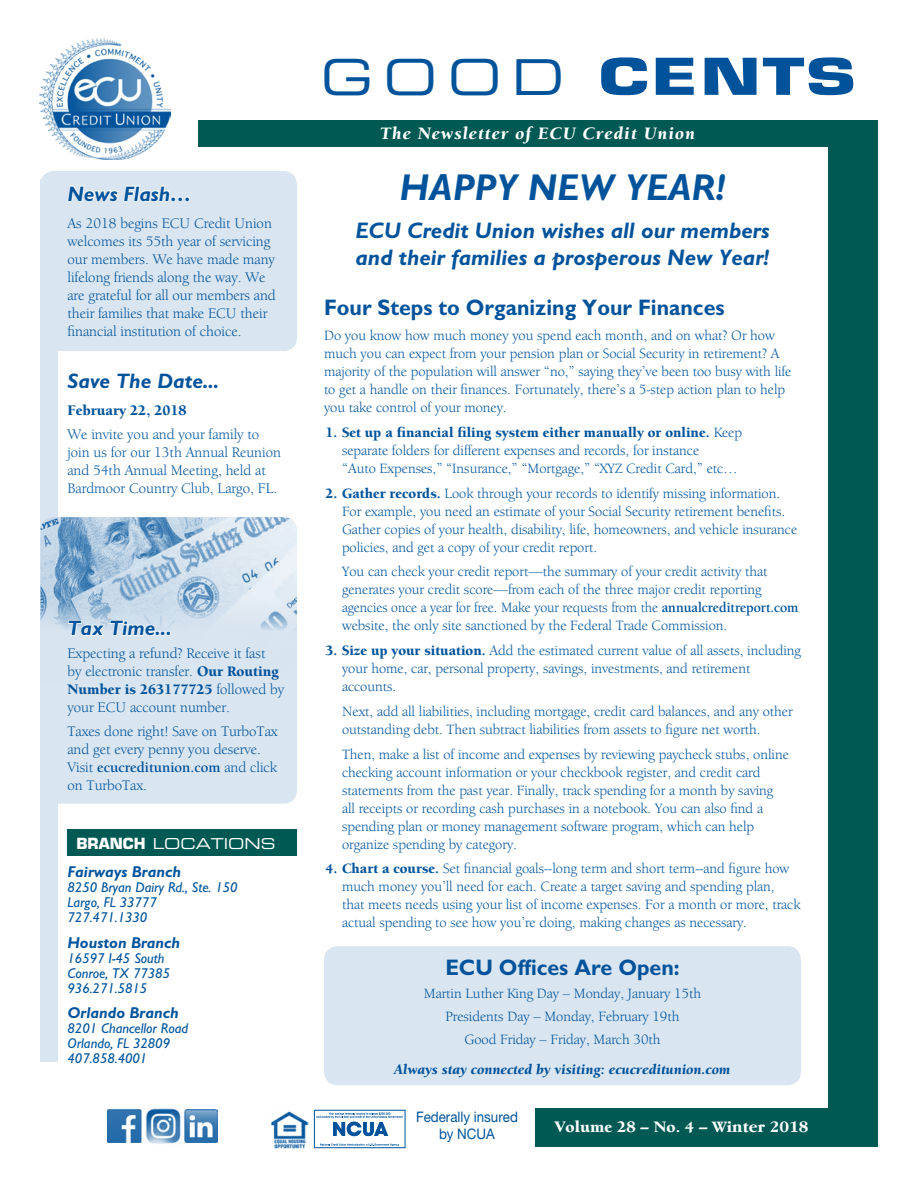
<style>
.page{position:relative;width:918px;height:1188px;background:#fff}
.page>*{position:absolute;margin:0;border:0;box-sizing:border-box;transform-origin:0 0}
.t1{font:700 49.5px "Eurostile";letter-spacing:.03em;color:#00539b;scale:1.4 1}
.t2{font:italic 700 37.5px "Gill Sans";color:#00539b}
.t3{font:italic 700 22.5px/27px "Gill Sans";color:#00539b}
.t4{font:700 22.5px "Gill Sans";color:#00539b;scale:.95 1}
.t5{font:italic 700 21px "Gill Sans";color:#00539b}
.t6{font:italic 900 18px "Berkeley Oldstyle IT Cby BT";letter-spacing:.06em;color:#fff}
.t7{font:900 16.5px "Berkeley Oldstyle IT Cby BT";color:#fff;scale:1.05 1}
.t8{font:italic 700 15.75px "Gill Sans";color:#00539b}
.t9{font:15px/18px "Berkeley Oldstyle IT Cby BT";color:#00539b}
.t10{font:15px "Eurostile Extended Two";color:#fff}
.t11{font:900 15px "Berkeley Oldstyle IT Cby BT";color:#00539b}
.t12{font:14.7px/18px "Berkeley Oldstyle IT Cby BT";color:#00539b}
.t13{font:italic 900 14.7px "Berkeley Oldstyle IT Cby BT";color:#00539b}
.t14{font:14.55px/17.4px "Helvetica Neue";color:#00539b;text-align:center;scale:.92 1}
.t15{font:italic 14.25px/15px "Gill Sans";color:#00539b}
.s1{font-weight:900}
.s2{font-weight:700}
.s3{font-family:"Eurostile";font-weight:700}
.s4{font-family:"Eurostile Extended Two";font-weight:400}
.s5{font-family:"Garamond IT Cby BT";font-weight:700}
</style>
<div class="page">
<div style="left:40px;top:179px;width:18px;height:883px;background:#d9e5f0"></div>
<div style="left:536px;top:1108px;width:294px;height:40px;background:#005953"></div>
<div style="left:324px;top:946px;width:477px;height:139px;background:#d9e5f0;border-radius:14px"></div>
<img style="left:40px;top:39px;width:130px;height:121px">
<div style="left:68px;top:829px;width:229px;height:27px;background:#005953"></div>
<img style="left:108px;top:1109px;width:34px;height:33px">
<img style="left:146px;top:1108px;width:35px;height:36px">
<img style="left:183px;top:1109px;width:34px;height:33px">
<img style="left:271px;top:1111px;width:37px;height:38px">
<div style="left:314px;top:1110px;width:91px;height:38px;border:1px solid #00539b"></div>
<svg style="left:320px;top:1144px;width:79px;height:2px"></svg>
<svg style="left:316px;top:1112px;width:87px;height:24px"></svg>
<div style="left:828px;top:146px;width:50px;height:1002px;background:#005953"></div>
<div style="left:198px;top:120px;width:680px;height:27px;background:#005953"></div>
<div style="left:40px;top:171px;width:257px;height:180px;background:#d9e5f0;border-radius:14px"></div>
<div style="left:40px;top:517px;width:257px;height:287px;background:#d9e5f0;border-radius:14px"></div>
<img style="left:40px;top:517px;width:257px;height:113px">
<svg style="left:67px;top:185px;width:123px;height:17px"></svg>
<svg style="left:67px;top:619px;width:104px;height:17px"></svg>
<h3 class="t5" style="left:68px;top:181px;width:125px">News Flash…</h3>
<p class="t9" style="left:68px;top:214px;width:210px">As 2018 begins ECU Credit Union welcomes its 55th year of servicing our members. We have made many lifelong friends along the way. We are grateful for all our members and their families that make ECU their financial institution of choice.</p>
<h3 class="t5" style="left:68px;top:369px;width:153px">Save The Date...</h3>
<p class="t11" style="left:68px;top:401px;width:121px">February 22, 2018</p>
<p class="t9" style="left:68px;top:425px;width:215px">We invite you and your family to join us for our 13th Annual Reunion and 54th Annual Meeting, held at<br>Bardmoor Country Club, Largo, FL.</p>
<h3 class="t5" style="left:68px;top:616px;width:106px">Tax Time...</h3>
<p class="t9" style="left:68px;top:644px;width:218px">Expecting a refund? Receive it fast<br>by electronic transfer. <span class="s1">Our Routing<br>Number is 263177725</span> followed by your ECU account number.</p>
<p class="t9" style="left:68px;top:722px;width:212px">Taxes done right! Save on TurboTax and get every penny you deserve.<br>Visit <span class="s2">ecucreditunion.com</span> and click on TurboTax.</p>
<p class="t10" style="left:77px;top:833px;width:201px"><span class="s3">BRANCH</span> LOCATIONS</p>
<p class="t8" style="left:68px;top:863px;width:115px">Fairways Branch</p>
<p class="t15" style="left:68px;top:880px;width:172px">8250 Bryan Dairy Rd., Ste. 150<br>Largo, FL 33777<br>727.471.1330</p>
<p class="t8" style="left:68px;top:933px;width:114px">Houston Branch</p>
<p class="t15" style="left:68px;top:950px;width:104px">16597 I-45 South<br>Conroe, TX 77385<br>936.271.5815</p>
<p class="t8" style="left:68px;top:1004px;width:113px">Orlando Branch</p>
<p class="t15" style="left:68px;top:1021px;width:122px">8201 Chancellor Road<br>Orlando, FL 32809<br>407.858.4001</p>
<h1 class="t1" style="left:321px;top:46px;width:384px"><span class="s4">G O O D</span> CENTS</h1>
<p class="t6" style="left:380px;top:122px;width:317px">The Newsletter of ECU Credit Union</p>
<h2 class="t2" style="left:400px;top:166px;width:327px">HAPPY NEW YEAR!</h2>
<h3 class="t3" style="left:356px;top:217px;width:415px">ECU Credit Union wishes all our members and their families a prosperous New Year!</h3>
<h3 class="t4" style="left:324px;top:294px;width:423px">Four Steps to Organizing Your Finances</h3>
<p class="t12" style="left:324px;top:326px;width:469px">Do you know how much money you spend each month, and on what? Or how much you can expect from your pension plan or Social Security in retirement? A majority of the population will answer “no,” saying they’ve been too busy with life to get a handle on their finances. Fortunately, there’s a 5-step action plan to help you take control of your money.</p>
<p class="t12" style="left:342px;top:423px;width:402px;text-indent:-16px"><span class="s1">1. Set up a financial filing system either manually or online.</span> Keep separate folders for different expenses and records, for instance<br>“Auto Expenses,” “Insurance,” “Mortgage,” “XYZ Credit Card,” etc…</p>
<p class="t12" style="left:342px;top:484px;width:457px;text-indent:-16px"><span class="s1">2. Gather records.</span> Look through your records to identify missing information.<br>For example, you need an estimate of your Social Security retirement benefits.<br>Gather copies of your health, disability, life, homeowners, and vehicle insurance policies, and get a copy of your credit report.</p>
<p class="t12" style="left:342px;top:563px;width:458px">You can check your credit report—the summary of your credit activity that generates your credit score—from each of the three major credit reporting agencies once a year for free. Make your requests from the <span class="s2">annualcreditreport.com </span>website, the only site sanctioned by the Federal Trade Commission.</p>
<p class="t12" style="left:342px;top:641px;width:460px;text-indent:-16px"><span class="s1">3. Size up your situation.</span> Add the estimated current value of all assets, including your home, car, personal property, savings, investments, and retirement accounts.</p>
<p class="t12" style="left:342px;top:702px;width:452px">Next, add all liabilities, including mortgage, credit card balances, and any other outstanding debt. Then subtract liabilities from assets to figure net worth.</p>
<p class="t12" style="left:342px;top:745px;width:448px">Then, make a list of income and expenses by reviewing paycheck stubs, online checking account information or your checkbook register, and credit card statements from the past year. Finally, track spending for a month by saving all receipts or recording cash purchases in a notebook. You can also find a spending plan or money management software program, which can help organize spending by category.</p>
<p class="t12" style="left:342px;top:860px;width:460px;text-indent:-16px"><span class="s1">4. Chart a course.</span> Set financial goals--long term and short term--and figure how much money you’ll need for each. Create a target saving and spending plan, that meets needs using your list of income expenses. For a month or more, track actual spending to see how you’re doing, making changes as necessary.</p>
<h3 class="t4" style="left:445px;top:954px;width:248px">ECU Offices Are Open:</h3>
<p class="t12" style="left:424px;top:981px;width:279px;line-height:23.2px;text-align:center">Martin Luther King Day – Monday, January 15th<br>Presidents Day – Monday, February 19th<br>Good Friday – Friday, March 30th</p>
<p class="t13" style="left:394px;top:1061px;width:338px">Always stay connected by visiting: ecucreditunion.com</p>
<p class="t14" style="left:416px;top:1108px;width:112px">Federally insured by NCUA</p>
<p class="t7" style="left:555px;top:1116px;width:243px">Volume 28 <span class="s5">–</span> No. 4 <span class="s5">– Winter 2018</span></p>
</div>
